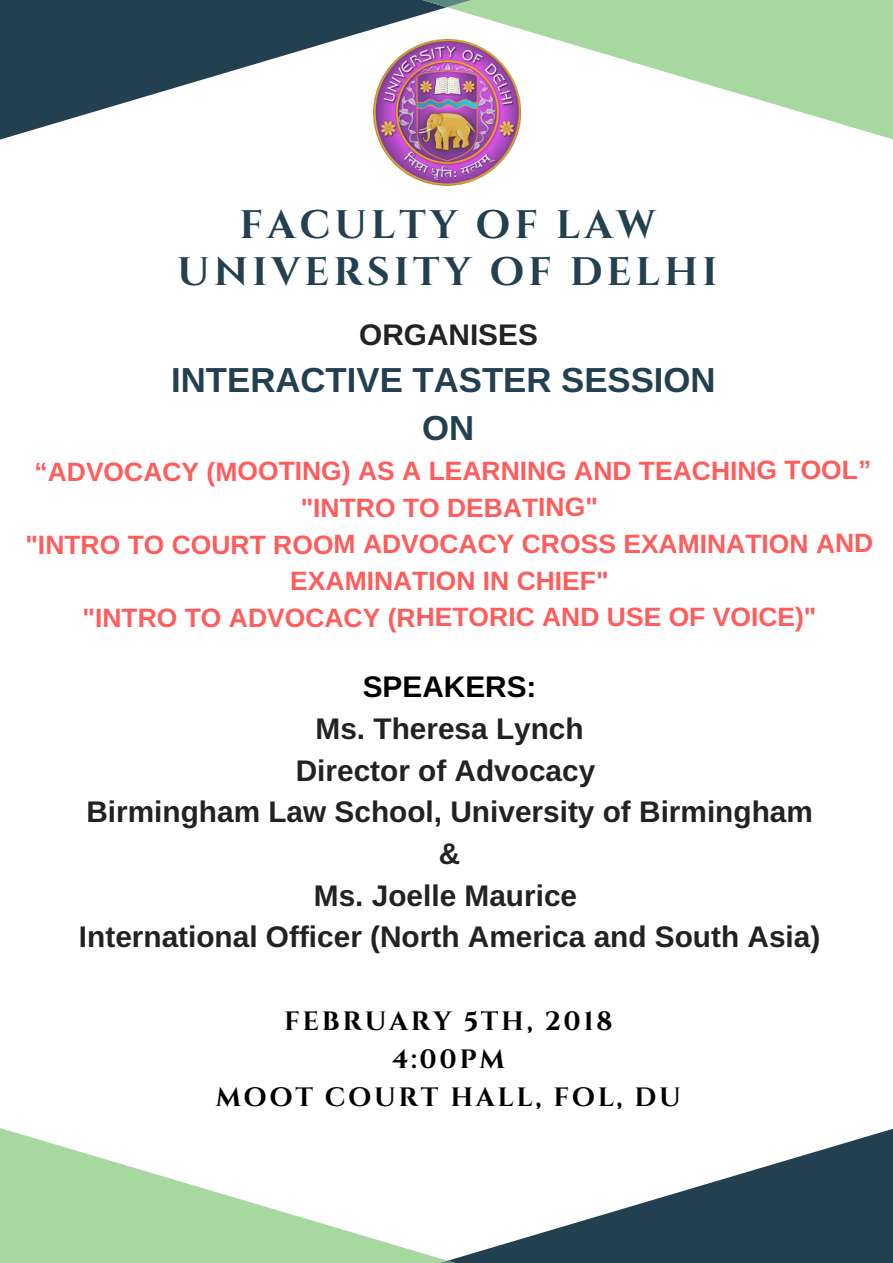
<style>
.page{position:relative;width:893px;height:1263px;background:#fff}
.page>*{position:absolute;margin:0;border:0;box-sizing:border-box;transform-origin:0 0}
.t1{font:700 39.75px/46.7px "Cinzel";letter-spacing:.1em;color:#224050;text-align:center}
.t2{font:700 34.72px/48.4px "Arimo";color:#224050;text-align:center}
.t3{font:700 29.78px/41.6px "Arimo";color:#222;text-align:center}
.t4{font:700 29.78px "Arimo";color:#000}
.t5{font:700 26.47px/36.6px "Arimo";color:#ff5c5c;text-align:center}
.t6{font:700 26.47px/38.2px "Cinzel";letter-spacing:.1em;color:#000;text-align:center}
</style>
<div class="page">
<svg style="left:0;top:0;width:447px;height:140px;fill:#224050"></svg>
<svg style="left:447px;top:0;width:446px;height:140px;fill:#a6d8a0"></svg>
<svg style="left:234px;top:0;width:425px;height:7px;background:#638b78"></svg>
<svg style="left:448px;top:1128px;width:445px;height:135px"></svg>
<svg style="left:0;top:1128px;width:448px;height:135px;fill:#a6d8a0"></svg>
<svg style="left:233px;top:1261px;width:429px;height:2px"></svg>
<img style="left:373px;top:40px;width:147px;height:145px">
<h1 class="t1" style="left:177px;top:203px;width:542px">FACULTY OF LAW<br>UNIVERSITY OF DELHI</h1>
<p class="t3" style="left:359px;top:314px;width:180px">ORGANISES</p>
<h2 class="t2" style="left:171px;top:355px;width:546px">INTERACTIVE TASTER SESSION<br>ON</h2>
<p class="t5" style="left:25px;top:453px;width:849px">“ADVOCACY (MOOTING) AS A LEARNING AND TEACHING TOOL” "INTRO TO DEBATING"<br>"INTRO TO COURT ROOM ADVOCACY CROSS EXAMINATION AND EXAMINATION IN CHIEF"<br>"INTRO TO ADVOCACY (RHETORIC AND USE OF VOICE)"</p>
<p class="t4" style="left:363px;top:670px;width:175px">SPEAKERS:</p>
<p class="t3" style="left:79px;top:708px;width:743px">Ms. Theresa Lynch<br>Director of Advocacy<br>Birmingham Law School, University of Birmingham &amp;<br>Ms. Joelle Maurice<br>International Officer (North America and South Asia)</p>
<p class="t6" style="left:216px;top:1003px;width:467px">FEBRUARY 5TH, 2018<br>4:00PM<br>MOOT COURT HALL, FOL, DU</p>
</div>
